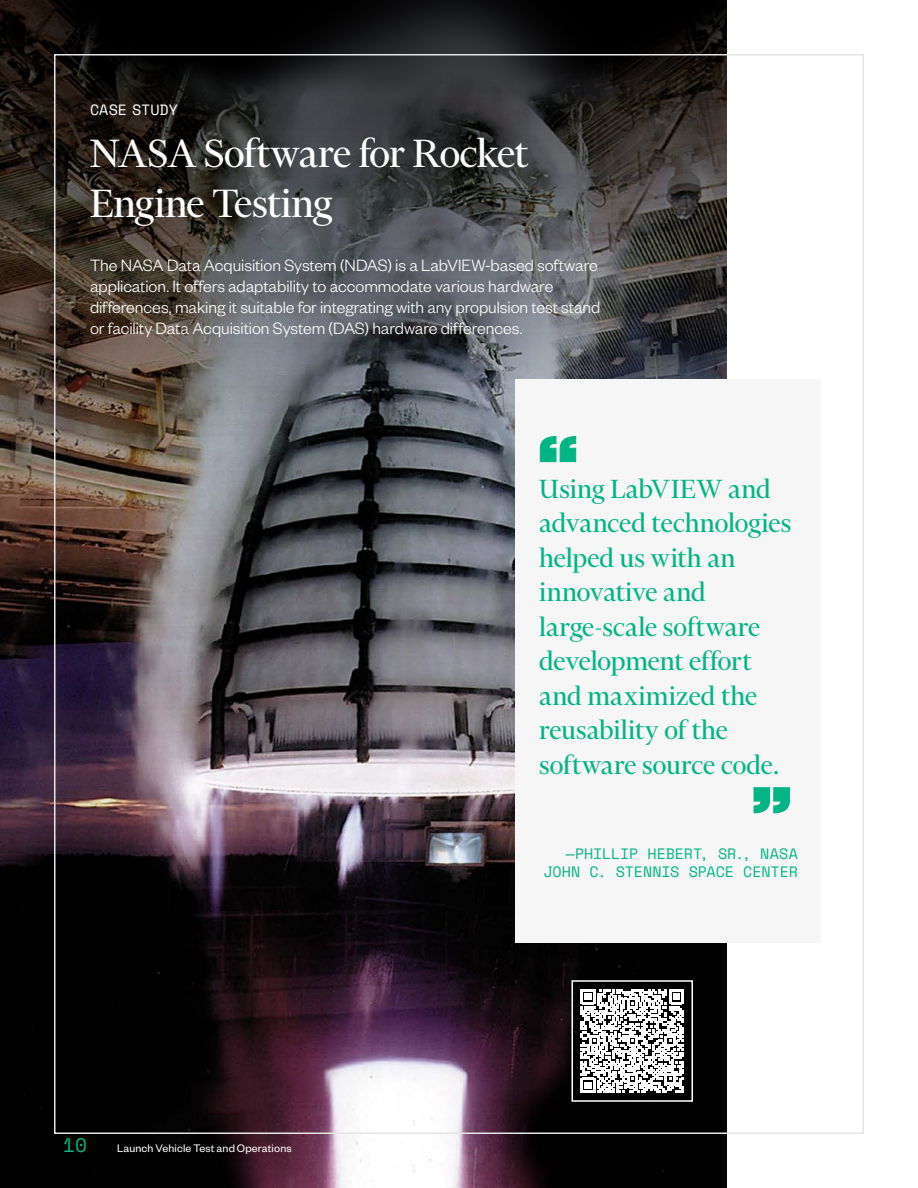
<style>
.page{position:relative;width:918px;height:1188px;background:#fff}
.page>*{position:absolute;margin:0;border:0;box-sizing:border-box;transform-origin:0 0}
.H2_SERIF_30_33__Reg{font:45px/49.5px "Financier Display";letter-spacing:-.015em;color:#fff}
.H2_SERIF_22_24_Reg{font:30px/34.5px "Financier Display";color:#03b585}
.t1{font:19.5px "Space Mono";color:#03b585}
.Body_Large__Sans_12{font:300 18px/21px "Founders Grotesk";letter-spacing:-.005em;color:#fff}
.Technical_Headings{font:15px/18px "Space Mono";letter-spacing:-.005em;color:#03b585;text-align:right}
.H2_SERIF_30_33__Reg-2{font:14.85px "Space Mono";color:#fff}
.t2{font:12px "Founders Grotesk";letter-spacing:.015em;color:#fff}
</style>
<div class="page">
<img style="left:0;top:650px;width:727px;height:538px">
<svg style="left:0;top:0;width:727px;height:650px;background:#474546"></svg>
<div style="left:515px;top:380px;width:306px;height:563px;background:#f6f6f6"></div>
<svg style="left:540px;top:436px;width:36px;height:26px"></svg>
<svg style="left:753px;top:787px;width:37px;height:26px"></svg>
<svg style="left:581px;top:989px;width:103px;height:104px"></svg>
<div style="left:572px;top:980px;width:121px;height:122px;border:2px solid #fff"></div>
<h2 class="H2_SERIF_30_33__Reg-2" style="left:90px;top:98px;width:89px">CASE STUDY</h2>
<h2 class="H2_SERIF_30_33__Reg" style="left:90px;top:129px;width:440px">NASA Software for Rocket<br>Engine Testing</h2>
<p class="Body_Large__Sans_12" style="left:90px;top:253px;width:512px">The NASA Data Acquisition System (NDAS) is a LabVIEW-based software application. It offers adaptability to accommodate various hardware differences, making it suitable for integrating with any propulsion test stand or facility Data Acquisition System (DAS) hardware differences.</p>
<h2 class="H2_SERIF_22_24_Reg" style="left:539px;top:471px;width:254px">Using LabVIEW and advanced technologies helped us with an innovative and large-scale software development effort and maximized the reusability of the software source code.</h2>
<p class="t1" style="left:63px;top:1131px;width:26px">10</p>
<p class="t2" style="left:117px;top:1141px;width:176px">Launch Vehicle Test and Operations</p>
<p class="Technical_Headings" style="left:544px;top:844px;width:256px">—PHILLIP HEBERT, SR., NASA<br>JOHN C. STENNIS SPACE CENTER</p>
</div>
